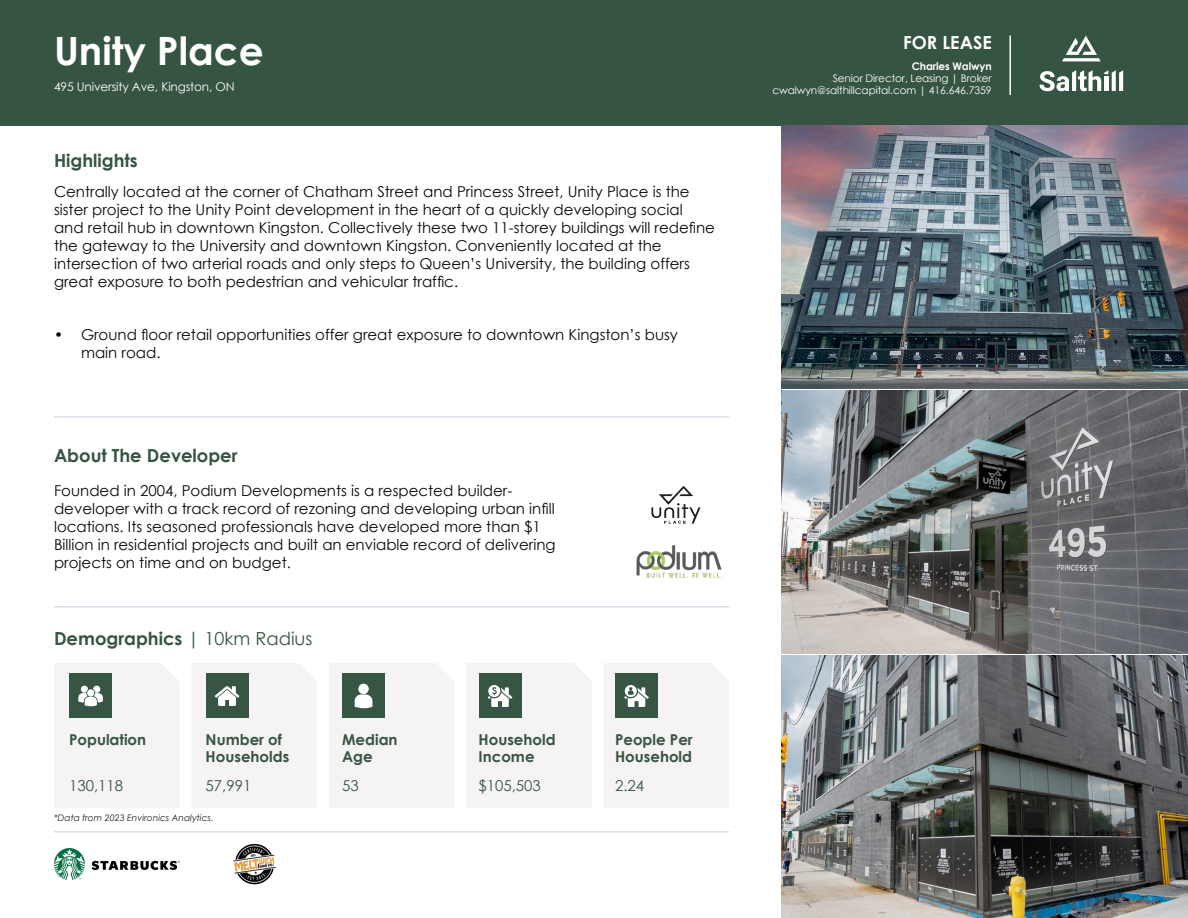
<style>
.page{position:relative;width:1188px;height:918px;background:#fff}
.page>*{position:absolute;margin:0;border:0;box-sizing:border-box;transform-origin:0 0}
.t1{font:700 39px "Century Gothic";color:#fff}
.t2{font:700 18px "Century Gothic";color:#365442}
.t3{font:700 18px "Century Gothic";color:#fff}
.Body_Bullets{font:15px/18px "Century Gothic";color:#0c0806}
.PlaceName{font:700 15px/16.5px "Century Gothic";color:#385543}
.PlaceName-2{font:15px "Century Gothic";color:#385543}
.t4{font:12px "Century Gothic";letter-spacing:-.01em;color:#fff}
.t5{font:10.5px "Century Gothic";letter-spacing:-.01em;color:#fff}
.t6{font:700 10.5px "Century Gothic";letter-spacing:-.01em;color:#fff}
.t7{font:italic 9px "Century Gothic";color:#231f20}
.s1{font-weight:400}
</style>
<div class="page">
<div style="left:0;top:0;width:1188px;height:125px;background:#365442"></div>
<hr style="left:54px;top:831px;width:675px;height:2px;background:#dae1ea">
<hr style="left:54px;top:416px;width:675px;height:2px;background:#dae1ea">
<hr style="left:54px;top:606px;width:675px;height:2px;background:#dae1ea">
<svg style="left:54px;top:663px;width:125px;height:145px"></svg>
<svg style="left:467px;top:663px;width:124px;height:145px"></svg>
<svg style="left:192px;top:663px;width:125px;height:145px"></svg>
<svg style="left:329px;top:663px;width:125px;height:145px"></svg>
<div style="left:358px;top:684px;width:11px;height:10px;background:#fff;border-radius:50%"></div>
<img style="left:637px;top:546px;width:85px;height:32px">
<img style="left:651px;top:485px;width:50px;height:39px">
<img style="left:54px;top:849px;width:125px;height:30px">
<img style="left:233px;top:843px;width:44px;height:42px">
<svg style="left:604px;top:663px;width:125px;height:145px"></svg>
<hr style="left:1009px;top:36px;width:2px;height:59px;background:#fff">
<img style="left:782px;top:125px;width:406px;height:263px">
<img style="left:782px;top:390px;width:406px;height:263px">
<img style="left:782px;top:655px;width:406px;height:263px">
<svg style="left:1062px;top:36px;width:39px;height:25px"></svg>
<svg style="left:1040px;top:70px;width:83px;height:21px"></svg>
<p class="t1" style="left:54px;top:21px;width:211px">Unity Place</p>
<p class="t4" style="left:54px;top:78px;width:182px">495 University Ave, Kingston, ON</p>
<p class="t2" style="left:54px;top:146px;width:85px">Highlights</p>
<p class="Body_Bullets" style="left:54px;top:182px;width:662px">Centrally located at the corner of Chatham Street and Princess Street, Unity Place is the sister project to the Unity Point development in the heart of a quickly developing social and retail hub in downtown Kingston. Collectively these two 11-storey buildings will redefine the gateway to the University and downtown Kingston. Conveniently located at the intersection of two arterial roads and only steps to Queen’s University, the building offers great exposure to both pedestrian and vehicular traffic.</p>
<p class="Body_Bullets" style="left:81px;top:326px;width:599px;text-indent:-27px">• Ground floor retail opportunities offer great exposure to downtown Kingston’s busy main road.</p>
<p class="t2" style="left:54px;top:442px;width:185px">About The Developer</p>
<p class="Body_Bullets" style="left:54px;top:482px;width:503px">Founded in 2004, Podium Developments is a respected builder&shy;developer with a track record of rezoning and developing urban infill locations. Its seasoned professionals have developed more than $1<br>Billion in residential projects and built an enviable record of delivering projects on time and on budget.</p>
<p class="t2" style="left:54px;top:625px;width:260px">Demographics <span class="s1">| 10km Radius</span></p>
<p class="PlaceName" style="left:69px;top:731px;width:79px">Population</p>
<p class="PlaceName-2" style="left:69px;top:775px;width:56px">130,118</p>
<p class="PlaceName" style="left:206px;top:731px;width:85px">Number of<br>Households</p>
<p class="PlaceName-2" style="left:206px;top:775px;width:47px">57,991</p>
<p class="t7" style="left:54px;top:812px;width:161px">*Data from 2023 Environics Analytics.</p>
<p class="PlaceName" style="left:342px;top:731px;width:57px">Median</p>
<p class="PlaceName" style="left:342px;top:747px;width:32px">Age</p>
<p class="PlaceName-2" style="left:342px;top:775px;width:18px">53</p>
<p class="PlaceName" style="left:479px;top:731px;width:79px">Household<br>Income</p>
<p class="PlaceName-2" style="left:479px;top:775px;width:64px">$105,503</p>
<p class="PlaceName" style="left:615px;top:731px;width:79px">People Per<br>Household</p>
<p class="PlaceName-2" style="left:615px;top:775px;width:31px">2.24</p>
<p class="t3" style="left:903px;top:29px;width:90px">FOR LEASE</p>
<p class="t6" style="left:912px;top:58px;width:81px">Charles Walwyn</p>
<p class="t5" style="left:833px;top:70px;width:160px">Senior Director, Leasing | Broker</p>
<p class="t5" style="left:772px;top:82px;width:221px">cwalwyn@salthillcapital.com | 416.646.7359</p>
</div>
